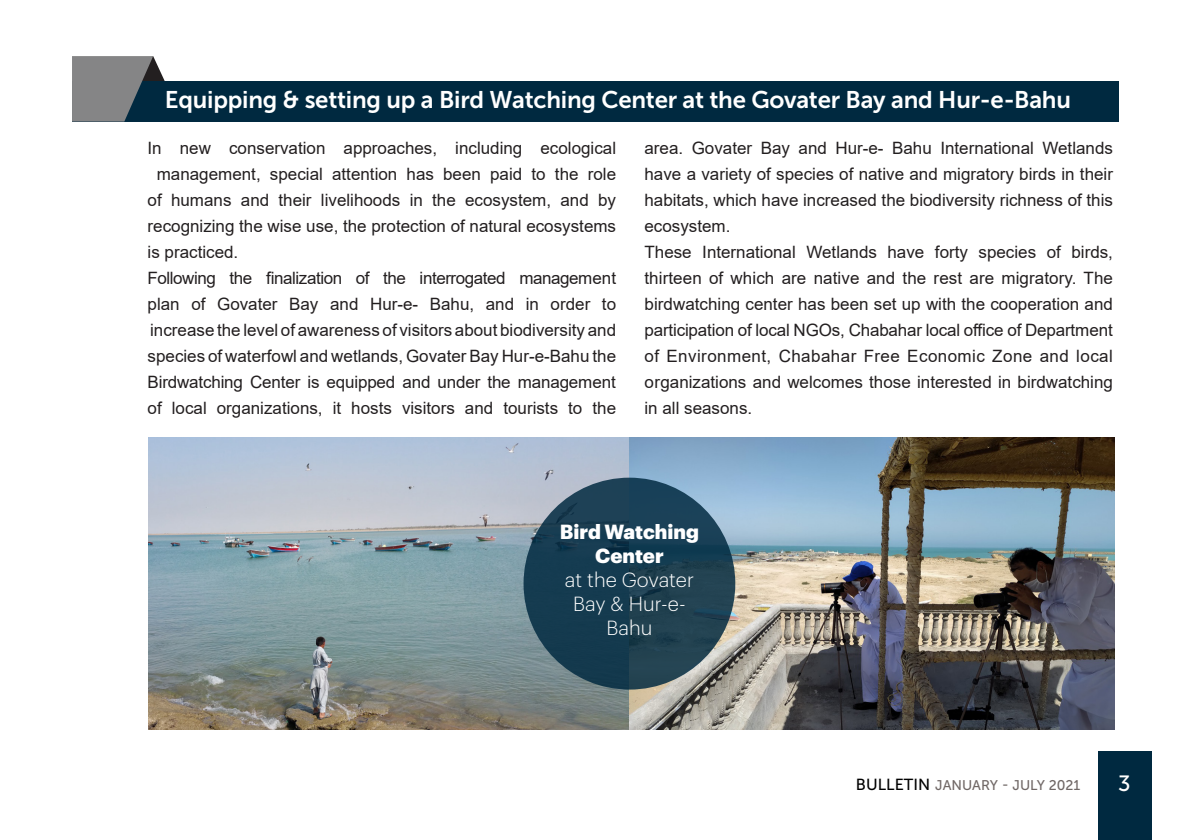
<style>
.page{position:relative;width:1191px;height:840px;background:#fff}
.page>*{position:absolute;margin:0;border:0;box-sizing:border-box;transform-origin:0 0}
.t1{font:24px "Museo Sans 700";letter-spacing:-.01em;color:#fff}
.t2{font:22px "Museo Sans 500";color:#fff}
.متن_اصلی-_فارسی{font:300 20px/24px "Graphik Arabic";color:#fff;text-align:center}
.متن_اصلی-_فارسی-2{font:900 20px/24px "Graphik Arabic";color:#fff;text-align:center}
.t3{font:17px/26px "Arial";color:#231f20}
.t4{font:17px/26px "Arial";letter-spacing:-.025em;color:#231f20}
.t5{font:14px "Museo Sans 500";color:#706866}
.s1{font-size:16px;color:#000}
</style>
<div class="page">
<div style="left:1097px;top:750px;width:54px;height:89px;background:#002940"></div>
<div style="left:72px;top:81px;width:1047px;height:40px;background:#002940"></div>
<svg style="left:72px;top:56px;width:93px;height:65px"></svg>
<img style="left:148px;top:437px;width:481px;height:291px">
<img style="left:629px;top:437px;width:485px;height:291px">
<svg style="left:523px;top:477px;width:212px;height:212px;background:#1a3e51"></svg>
<p class="t1" style="left:165px;top:86px;width:907px">Equipping &amp; setting up a Bird Watching Center at the Govater Bay and Hur-e-Bahu</p>
<p class="t3" style="left:148px;top:134px;width:470px">In new conservation approaches, including ecological</p>
<p class="t3" style="left:148px;top:160px;width:470px;text-align:center">management, special attention has been paid to the role of humans and their livelihoods in the ecosystem, and by</p>
<p class="t3" style="left:148px;top:212px;width:470px">recognizing the wise use, the protection of natural ecosystems is practiced.</p>
<p class="t4" style="left:148px;top:264px;width:470px">Following the finalization of the interrogated management plan of Govater Bay and Hur-e- Bahu, and in order to</p>
<p class="t3" style="left:150px;top:316px;width:467px">increase the level of awareness of visitors about biodiversity and</p>
<p class="t3" style="left:148px;top:342px;width:470px">species of waterfowl and wetlands, Govater Bay Hur-e-Bahu the</p>
<p class="t3" style="left:148px;top:368px;width:470px">Birdwatching Center is equipped and under the management of local organizations, it hosts visitors and tourists to the</p>
<p class="t3" style="left:644px;top:134px;width:470px">area. Govater Bay and Hur-e- Bahu International Wetlands have a variety of species of native and migratory birds in their</p>
<p class="t3" style="left:644px;top:186px;width:470px">habitats, which have increased the biodiversity richness of this</p>
<p class="t3" style="left:644px;top:212px;width:87px">ecosystem.</p>
<p class="t3" style="left:644px;top:238px;width:470px">These International Wetlands have forty species of birds,</p>
<p class="t3" style="left:644px;top:264px;width:470px;text-align:justify">thirteen of which are native and the rest are migratory. The birdwatching center has been set up with the cooperation and participation of local NGOs, Chabahar local office of Department of Environment, Chabahar Free Economic Zone and local organizations and welcomes those interested in birdwatching in all seasons.</p>
<p class="متن_اصلی-_فارسی-2" style="left:560px;top:519px;width:141px">Bird Watching<br>Center</p>
<p class="متن_اصلی-_فارسی" style="left:565px;top:568px;width:131px">at the Govater<br>Bay &amp; Hur-e-<br>Bahu</p>
<p class="t5" style="left:856px;top:777px;width:226px"><span class="s1">BULLETIN</span> JANUARY - JULY 2021</p>
<p class="t2" style="left:1118px;top:771px;width:14px">3</p>
</div>
